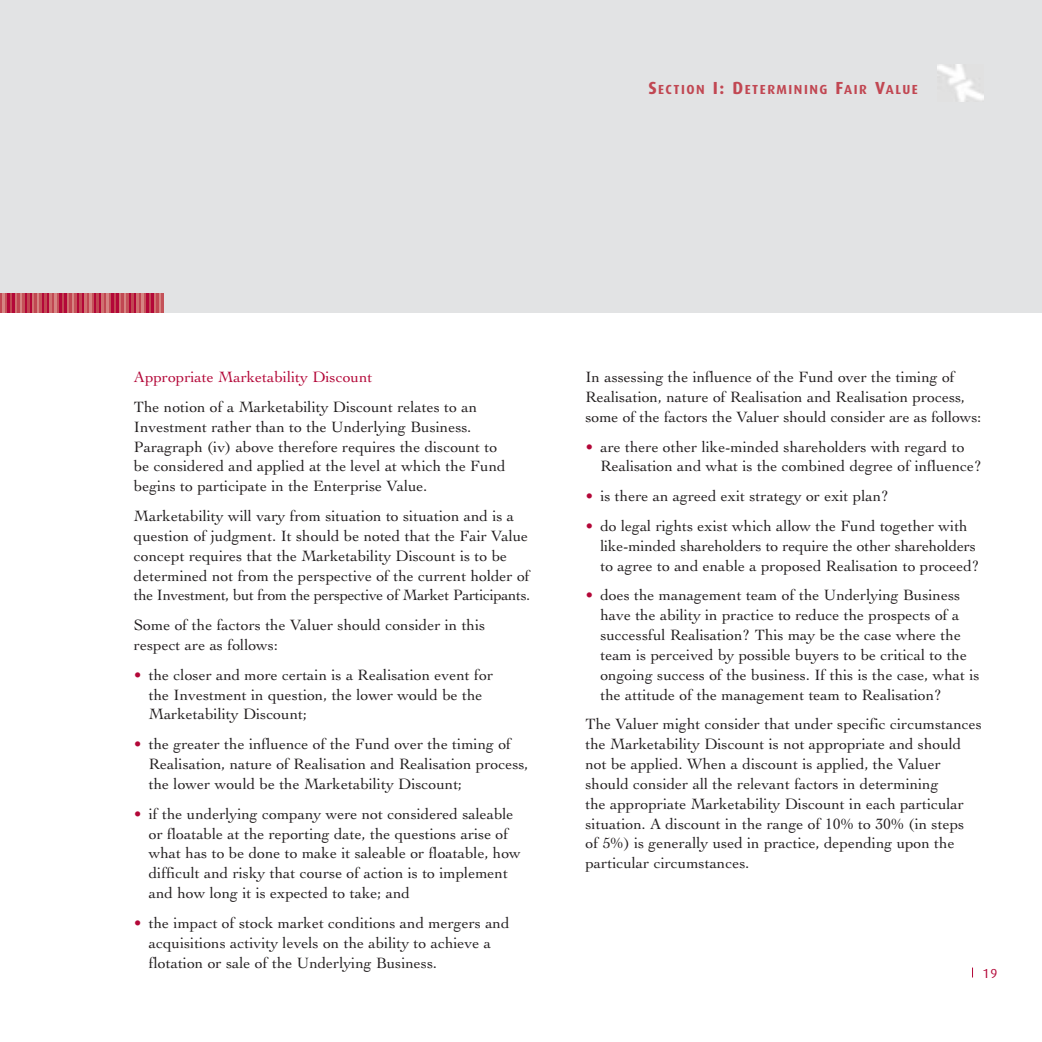
<style>
.page{position:relative;width:1042px;height:1042px;background:#fff}
.page>*{position:absolute;margin:0;border:0;box-sizing:border-box;transform-origin:0 0}
.t1{font:15.75px/19.8px "Cochin";color:#231f20}
.t2{font:15.75px "Cochin";color:#b30738}
.t3{font:700 13.12px "Dax";letter-spacing:.115em;color:#c14752}
.t4{font:13.12px "Dax";color:#b30738}
.s1{font-size:17.5px}
.s2{color:#b30738}
</style>
<div class="page">
<div style="left:0;top:0;width:1041px;height:313px;background:#e2e3e4"></div>
<hr style="left:0;top:293px;width:2px;height:20px;background:#c14752">
<hr style="left:2px;top:293px;width:3px;height:20px;background:#d68482">
<hr style="left:5px;top:293px;width:2px;height:20px;background:#c45259">
<hr style="left:7px;top:293px;width:3px;height:20px;background:#b30738">
<hr style="left:10px;top:293px;width:2px;height:20px;background:#c14752">
<hr style="left:12px;top:293px;width:3px;height:20px;background:#b30738">
<hr style="left:15px;top:293px;width:2px;height:20px;background:#cf7170">
<hr style="left:17px;top:293px;width:3px;height:20px;background:#c14752">
<hr style="left:20px;top:293px;width:2px;height:20px;background:#d68482">
<hr style="left:22px;top:293px;width:3px;height:20px;background:#c45259">
<hr style="left:25px;top:293px;width:2px;height:20px;background:#b30738">
<hr style="left:27px;top:293px;width:3px;height:20px;background:#c14752">
<hr style="left:30px;top:293px;width:2px;height:20px;background:#b30738">
<hr style="left:32px;top:293px;width:3px;height:20px;background:#cf7170">
<hr style="left:35px;top:293px;width:2px;height:20px;background:#c14752">
<hr style="left:37px;top:293px;width:3px;height:20px;background:#d68482">
<hr style="left:40px;top:293px;width:2px;height:20px;background:#c45259">
<hr style="left:42px;top:293px;width:3px;height:20px;background:#b30738">
<hr style="left:45px;top:293px;width:2px;height:20px;background:#c14752">
<hr style="left:47px;top:293px;width:3px;height:20px;background:#b30738">
<hr style="left:50px;top:293px;width:2px;height:20px;background:#cf7170">
<hr style="left:52px;top:293px;width:3px;height:20px;background:#c14752">
<hr style="left:55px;top:293px;width:2px;height:20px;background:#d68482">
<hr style="left:57px;top:293px;width:3px;height:20px;background:#c45259">
<hr style="left:60px;top:293px;width:2px;height:20px;background:#b30738">
<hr style="left:62px;top:293px;width:2px;height:20px;background:#c14752">
<hr style="left:64px;top:293px;width:3px;height:20px;background:#b30738">
<hr style="left:67px;top:293px;width:2px;height:20px;background:#cf7170">
<hr style="left:69px;top:293px;width:3px;height:20px;background:#c14752">
<hr style="left:72px;top:293px;width:2px;height:20px;background:#d68482">
<hr style="left:74px;top:293px;width:3px;height:20px;background:#c45259">
<hr style="left:77px;top:293px;width:2px;height:20px;background:#b30738">
<hr style="left:79px;top:293px;width:3px;height:20px;background:#c14752">
<hr style="left:82px;top:293px;width:2px;height:20px;background:#b30738">
<hr style="left:84px;top:293px;width:3px;height:20px;background:#cf7170">
<hr style="left:87px;top:293px;width:2px;height:20px;background:#c14752">
<hr style="left:89px;top:293px;width:3px;height:20px;background:#d68482">
<hr style="left:92px;top:293px;width:2px;height:20px;background:#c45259">
<hr style="left:94px;top:293px;width:3px;height:20px;background:#b30738">
<hr style="left:97px;top:293px;width:2px;height:20px;background:#c14752">
<hr style="left:99px;top:293px;width:3px;height:20px;background:#b30738">
<hr style="left:102px;top:293px;width:2px;height:20px;background:#cf7170">
<hr style="left:104px;top:293px;width:3px;height:20px;background:#c14752">
<hr style="left:107px;top:293px;width:2px;height:20px;background:#d68482">
<hr style="left:109px;top:293px;width:3px;height:20px;background:#c45259">
<hr style="left:112px;top:293px;width:2px;height:20px;background:#b30738">
<hr style="left:114px;top:293px;width:3px;height:20px;background:#c14752">
<hr style="left:117px;top:293px;width:2px;height:20px;background:#b30738">
<hr style="left:119px;top:293px;width:3px;height:20px;background:#cf7170">
<hr style="left:122px;top:293px;width:2px;height:20px;background:#c14752">
<hr style="left:124px;top:293px;width:2px;height:20px;background:#d68482">
<hr style="left:126px;top:293px;width:3px;height:20px;background:#c45259">
<hr style="left:129px;top:293px;width:2px;height:20px;background:#b30738">
<hr style="left:131px;top:293px;width:3px;height:20px;background:#c14752">
<hr style="left:134px;top:293px;width:2px;height:20px;background:#b30738">
<hr style="left:136px;top:293px;width:3px;height:20px;background:#cf7170">
<hr style="left:139px;top:293px;width:2px;height:20px;background:#c14752">
<hr style="left:141px;top:293px;width:3px;height:20px;background:#d68482">
<hr style="left:144px;top:293px;width:2px;height:20px;background:#c45259">
<hr style="left:146px;top:293px;width:3px;height:20px;background:#b30738">
<hr style="left:149px;top:293px;width:2px;height:20px;background:#c14752">
<hr style="left:151px;top:293px;width:3px;height:20px;background:#b30738">
<hr style="left:154px;top:293px;width:2px;height:20px;background:#cf7170">
<hr style="left:156px;top:293px;width:3px;height:20px;background:#c14752">
<hr style="left:159px;top:293px;width:2px;height:20px;background:#d68482">
<hr style="left:161px;top:293px;width:3px;height:20px;background:#c45259">
<img style="left:938px;top:64px;width:45px;height:38px">
<p class="t3" style="left:648px;top:82px;width:271px"><span class="s1">S</span>ECTION <span class="s1">I: D</span>ETERMINING <span class="s1">F</span>AIR <span class="s1">V</span>ALUE</p>
<p class="t2" style="left:134px;top:368px;width:240px">Appropriate Marketability Discount</p>
<p class="t1" style="left:134px;top:397px;width:373px">The notion of a Marketability Discount relates to an Investment rather than to the Underlying Business.<br>Paragraph (iv) above therefore requires the discount to be considered and applied at the level at which the Fund begins to participate in the Enterprise Value.</p>
<p class="t1" style="left:134px;top:506px;width:398px">Marketability will vary from situation to situation and is a question of judgment. It should be noted that the Fair Value concept requires that the Marketability Discount is to be determined not from the perspective of the current holder of the Investment, but from the perspective of Market Participants.</p>
<p class="t1" style="left:134px;top:615px;width:353px">Some of the factors the Valuer should consider in this respect are as follows:</p>
<p class="t1" style="left:149px;top:665px;width:346px;text-indent:-15px"><span class="s2">•</span> the closer and more certain is a Realisation event for the Investment in question, the lower would be the<br>Marketability Discount;</p>
<p class="t1" style="left:149px;top:734px;width:381px;text-indent:-15px"><span class="s2">•</span> the greater the influence of the Fund over the timing of<br>Realisation, nature of Realisation and Realisation process, the lower would be the Marketability Discount;</p>
<p class="t1" style="left:149px;top:803px;width:374px;text-indent:-15px"><span class="s2">•</span> if the underlying company were not considered saleable or floatable at the reporting date, the questions arise of what has to be done to make it saleable or floatable, how difficult and risky that course of action is to implement and how long it is expected to take; and</p>
<p class="t1" style="left:149px;top:913px;width:362px;text-indent:-15px"><span class="s2">•</span> the impact of stock market conditions and mergers and acquisitions activity levels on the ability to achieve a flotation or sale of the Underlying Business.</p>
<p class="t1" style="left:585px;top:367px;width:397px">In assessing the influence of the Fund over the timing of<br>Realisation, nature of Realisation and Realisation process, some of the factors the Valuer should consider are as follows:</p>
<p class="t1" style="left:600px;top:436px;width:383px;text-indent:-15px"><span class="s2">•</span> are there other like-minded shareholders with regard to<br>Realisation and what is the combined degree of influence?</p>
<p class="t1" style="left:585px;top:486px;width:305px"><span class="s2">•</span> is there an agreed exit strategy or exit plan?</p>
<p class="t1" style="left:600px;top:516px;width:381px;text-indent:-15px"><span class="s2">•</span> do legal rights exist which allow the Fund together with like-minded shareholders to require the other shareholders to agree to and enable a proposed Realisation to proceed?</p>
<p class="t1" style="left:600px;top:585px;width:381px;text-indent:-15px"><span class="s2">•</span> does the management team of the Underlying Business have the ability in practice to reduce the prospects of a successful Realisation? This may be the case where the team is perceived by possible buyers to be critical to the ongoing success of the business. If this is the case, what is the attitude of the management team to Realisation?</p>
<p class="t1" style="left:585px;top:714px;width:398px">The Valuer might consider that under specific circumstances the Marketability Discount is not appropriate and should not be applied. When a discount is applied, the Valuer should consider all the relevant factors in determining<br>the appropriate Marketability Discount in each particular situation. A discount in the range of 10% to 30% (in steps<br>of 5%) is generally used in practice, depending upon the particular circumstances.</p>
<p class="t4" style="left:982px;top:966px;width:16px">19</p>
</div>
